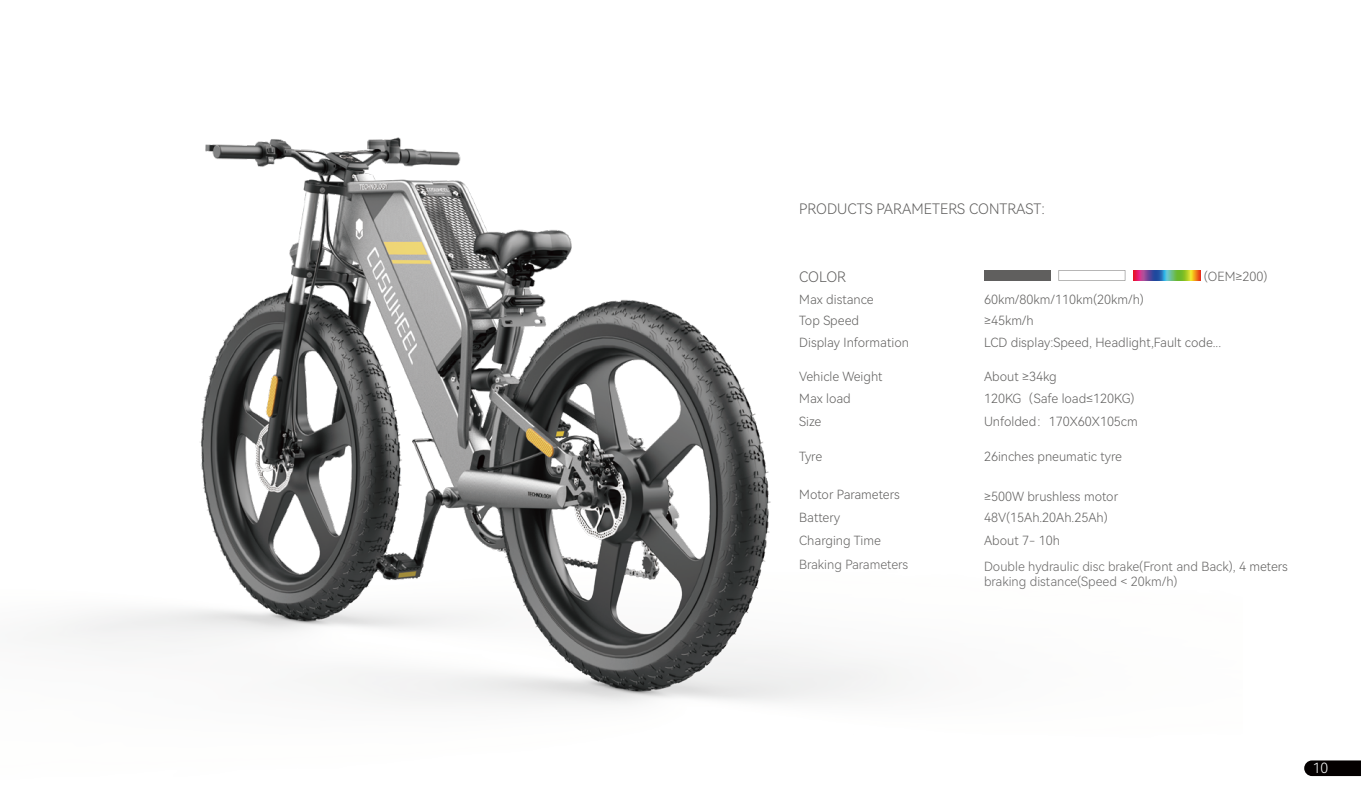
<style>
.page{position:relative;width:1361px;height:794px;background:#fff}
.page>*{position:absolute;margin:0;border:0;box-sizing:border-box;transform-origin:0 0}
.t1{font:14.4px "Harmony OS Sans SC Light";color:#605f5e}
.t2{font:14px "Harmony OS Sans SC Light";color:#fff}
.t3{font:12.6px/22.4px "Harmony OS Sans SC Light";color:#605f5e}
</style>
<div class="page">
<svg style="left:1304px;top:760px;width:57px;height:16px"></svg>
<img style="left:56px;top:137px;width:1145px;height:568px">
<p class="t1" style="left:799px;top:198px;width:247px">PRODUCTS PARAMETERS CONTRAST:</p>
<p class="t1" style="left:799px;top:266px;width:48px">COLOR</p>
<p class="t3" style="left:799px;top:288px;width:76px">Max distance</p>
<p class="t3" style="left:984px;top:288px;width:161px">60km/80km/110km(20km/h)</p>
<p class="t3" style="left:1203px;top:265px;width:65px">(OEM≥200)</p>
<p class="t3" style="left:799px;top:308px;width:111px">Top Speed<br>Display Information</p>
<p class="t3" style="left:799px;top:365px;width:85px">Vehicle Weight<br>Max load<br>Size</p>
<p class="t3" style="left:799px;top:445px;width:24px">Tyre</p>
<p class="t3" style="left:799px;top:483px;width:102px">Motor Parameters</p>
<p class="t3" style="left:799px;top:505px;width:83px">Battery<br>Charging Time</p>
<p class="t3" style="left:799px;top:553px;width:110px">Braking Parameters</p>
<p class="t3" style="left:984px;top:308px;width:51px">≥45km/h</p>
<p class="t3" style="left:984px;top:331px;width:239px">LCD display:Speed, Headlight,Fault code...</p>
<p class="t3" style="left:984px;top:365px;width:74px">About ≥34kg</p>
<p class="t3" style="left:984px;top:387px;width:152px">120KG（Safe load≤120KG)</p>
<p class="t3" style="left:984px;top:410px;width:155px">Unfolded：170X60X105cm</p>
<p class="t3" style="left:984px;top:445px;width:139px">26inches pneumatic tyre</p>
<p class="t3" style="left:984px;top:486px;width:136px;line-height:20.8px">≥500W brushless motor<br>48V(15Ah.20Ah.25Ah)</p>
<p class="t3" style="left:984px;top:558px;width:305px;line-height:15.2px">Double hydraulic disc brake(Front and Back), 4 meters braking distance(Speed &lt; 20km/h)</p>
<p class="t3" style="left:984px;top:528px;width:77px">About 7- 10h</p>
<p class="t2" style="left:1312px;top:757px;width:17px">10</p>
</div>
